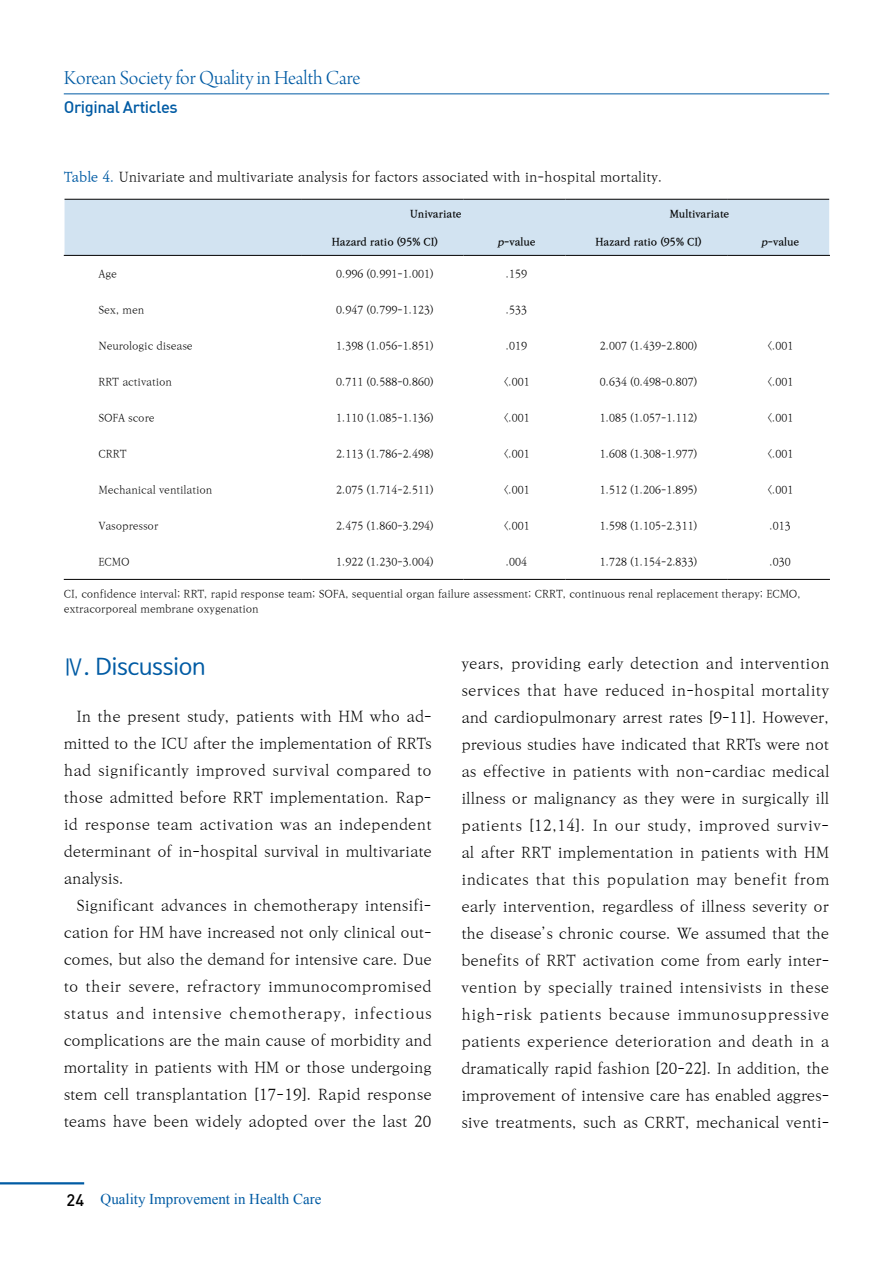
<style>
.page{position:relative;width:893px;height:1263px;background:#fff}
.page>*{position:absolute;margin:0;border:0;box-sizing:border-box;transform-origin:0 0}
.t1{font:22.5px "Nanum Barun Gothic OTF";color:#005ba4}
.t2{font:21px "Arno Pro Light Display";color:#005ba4}
.t3{font:16.5px "Dinmed";letter-spacing:-.025em;color:#005ba4}
.t4{font:15px/27px "Ko Pub Batang PL";letter-spacing:.005em;color:#000;text-align:justify}
.t5{font:15px "Times New Roman";color:#005ba4}
.t6{font:13.5px "Ko Pub Batang PL";color:#000}
.t7{font:10.5px/15px "Ko Pub Batang PL";color:#000}
.t8{font:10.5px "Ko Pub Batang PB";color:#000}
.s1{font-family:"Ko Pub Batang PM";color:#005ba4}
.s2{font-style:italic}
.s3{font-family:"Dinmed";font-size:16.5px;color:#000}
</style>
<div class="page">
<hr style="left:0;top:1182px;width:84px;height:2px;background:#005ba4">
<hr style="left:64px;top:93px;width:765px;height:1px;background:#005ba4">
<div style="left:65px;top:200px;width:764px;height:55px;background:#d2e3f1"></div>
<hr style="left:65px;top:199px;width:237px;height:1px;background:#000">
<hr style="left:302px;top:199px;width:161px;height:1px;background:#000">
<hr style="left:463px;top:199px;width:103px;height:1px;background:#000">
<hr style="left:566px;top:199px;width:161px;height:1px;background:#000">
<hr style="left:727px;top:199px;width:102px;height:1px;background:#000">
<hr style="left:64px;top:255px;width:238px;height:1px;background:#000">
<hr style="left:302px;top:255px;width:161px;height:1px;background:#000">
<hr style="left:463px;top:255px;width:103px;height:1px;background:#000">
<hr style="left:566px;top:255px;width:161px;height:1px;background:#000">
<hr style="left:727px;top:255px;width:103px;height:1px;background:#000">
<hr style="left:64px;top:579px;width:238px;height:1px;background:#000">
<hr style="left:302px;top:579px;width:161px;height:1px;background:#000">
<hr style="left:463px;top:579px;width:103px;height:1px;background:#000">
<hr style="left:566px;top:579px;width:161px;height:1px;background:#000">
<hr style="left:727px;top:579px;width:103px;height:1px;background:#000">
<h2 class="t2" style="left:64px;top:66px;width:298px">Korean Society for Quality in Health Care</h2>
<p class="t3" style="left:64px;top:96px;width:116px">Original Articles</p>
<p class="t6" style="left:64px;top:170px;width:600px"><span class="s1">Table 4.</span> Univariate and multivariate analysis for factors associated with in-hospital mortality.</p>
<p class="t8" style="left:410px;top:209px;width:53px">Univariate</p>
<p class="t8" style="left:670px;top:209px;width:61px">Multivariate</p>
<p class="t8" style="left:332px;top:237px;width:108px">Hazard ratio (95% CI)</p>
<p class="t8" style="left:498px;top:237px;width:40px"><span class="s2">p</span>-value</p>
<p class="t8" style="left:595px;top:237px;width:108px">Hazard ratio (95% CI)</p>
<p class="t8" style="left:761px;top:237px;width:40px"><span class="s2">p</span>-value</p>
<p class="t7" style="left:99px;top:267px;width:20px">Age</p>
<p class="t7" style="left:336px;top:267px;width:99px">0.996 (0.991-1.001)</p>
<p class="t7" style="left:506px;top:267px;width:23px">.159</p>
<p class="t7" style="left:99px;top:303px;width:47px">Sex, men</p>
<p class="t7" style="left:336px;top:303px;width:99px">0.947 (0.799-1.123)</p>
<p class="t7" style="left:506px;top:303px;width:23px">.533</p>
<p class="t7" style="left:99px;top:339px;width:96px">Neurologic disease</p>
<p class="t7" style="left:336px;top:339px;width:99px">1.398 (1.056-1.851)</p>
<p class="t7" style="left:506px;top:339px;width:23px">.019</p>
<p class="t7" style="left:600px;top:339px;width:99px">2.007 (1.439-2.800)</p>
<p class="t7" style="left:767px;top:339px;width:28px">&lt;.001</p>
<p class="t7" style="left:99px;top:375px;width:75px">RRT activation</p>
<p class="t7" style="left:336px;top:375px;width:99px">0.711 (0.588-0.860)</p>
<p class="t7" style="left:503px;top:375px;width:28px">&lt;.001</p>
<p class="t7" style="left:600px;top:375px;width:99px">0.634 (0.498-0.807)</p>
<p class="t7" style="left:767px;top:375px;width:28px">&lt;.001</p>
<p class="t7" style="left:99px;top:411px;width:57px">SOFA score</p>
<p class="t7" style="left:336px;top:411px;width:99px">1.110 (1.085-1.136)</p>
<p class="t7" style="left:503px;top:411px;width:28px">&lt;.001</p>
<p class="t7" style="left:600px;top:411px;width:99px">1.085 (1.057-1.112)</p>
<p class="t7" style="left:767px;top:411px;width:28px">&lt;.001</p>
<p class="t7" style="left:98px;top:447px;width:30px">CRRT</p>
<p class="t7" style="left:336px;top:447px;width:99px">2.113 (1.786-2.498)</p>
<p class="t7" style="left:503px;top:447px;width:28px">&lt;.001</p>
<p class="t7" style="left:600px;top:447px;width:99px">1.608 (1.308-1.977)</p>
<p class="t7" style="left:767px;top:447px;width:28px">&lt;.001</p>
<p class="t7" style="left:98px;top:483px;width:115px">Mechanical ventilation</p>
<p class="t7" style="left:336px;top:483px;width:99px">2.075 (1.714-2.511)</p>
<p class="t7" style="left:503px;top:483px;width:28px">&lt;.001</p>
<p class="t7" style="left:600px;top:483px;width:99px">1.512 (1.206-1.895)</p>
<p class="t7" style="left:767px;top:483px;width:28px">&lt;.001</p>
<p class="t7" style="left:98px;top:519px;width:61px">Vasopressor</p>
<p class="t7" style="left:336px;top:519px;width:99px">2.475 (1.860-3.294)</p>
<p class="t7" style="left:503px;top:519px;width:28px">&lt;.001</p>
<p class="t7" style="left:600px;top:519px;width:99px">1.598 (1.105-2.311)</p>
<p class="t7" style="left:769px;top:519px;width:23px">.013</p>
<p class="t7" style="left:98px;top:555px;width:33px">ECMO</p>
<p class="t7" style="left:336px;top:555px;width:99px">1.922 (1.230-3.004)</p>
<p class="t7" style="left:506px;top:555px;width:23px">.004</p>
<p class="t7" style="left:600px;top:555px;width:99px">1.728 (1.154-2.833)</p>
<p class="t7" style="left:769px;top:555px;width:23px">.030</p>
<p class="t7" style="left:64px;top:587px;width:739px">CI, confidence interval; RRT, rapid response team; SOFA, sequential organ failure assessment; CRRT, continuous renal replacement therapy; ECMO, extracorporeal membrane oxygenation</p>
<h1 class="t1" style="left:64px;top:656px;width:143px">Ⅳ. Discussion</h1>
<p class="t4" style="left:64px;top:704px;width:369px;text-indent:13px">In the present study, patients with HM who ad&shy;mitted to the ICU after the implementation of RRTs had significantly improved survival compared to those admitted before RRT implementation. Rap&shy;id response team activation was an independent determinant of in-hospital survival in multivariate analysis.</p>
<p class="t4" style="left:64px;top:893px;width:369px;text-indent:13px">Significant advances in chemotherapy intensifi&shy;cation for HM have increased not only clinical out&shy;comes, but also the demand for intensive care. Due to their severe, refractory immunocompromised status and intensive chemotherapy, infectious complications are the main cause of morbidity and mortality in patients with HM or those undergoing stem cell transplantation [17-19]. Rapid response teams have been widely adopted over the last 20</p>
<p class="t5" style="left:67px;top:1189px;width:256px"><span class="s3">24</span> Quality Improvement in Health Care</p>
<p class="t4" style="left:461px;top:651px;width:370px">years, providing early detection and intervention services that have reduced in-hospital mortality and cardiopulmonary arrest rates [9-11]. However, previous studies have indicated that RRTs were not as effective in patients with non-cardiac medical illness or malignancy as they were in surgically ill patients [12,14]. In our study, improved surviv&shy;al after RRT implementation in patients with HM indicates that this population may benefit from early intervention, regardless of illness severity or the disease’s chronic course. We assumed that the benefits of RRT activation come from early inter&shy;vention by specially trained intensivists in these high-risk patients because immunosuppressive patients experience deterioration and death in a dramatically rapid fashion [20-22]. In addition, the improvement of intensive care has enabled aggres&shy;sive treatments, such as CRRT, mechanical venti-</p>
</div>
